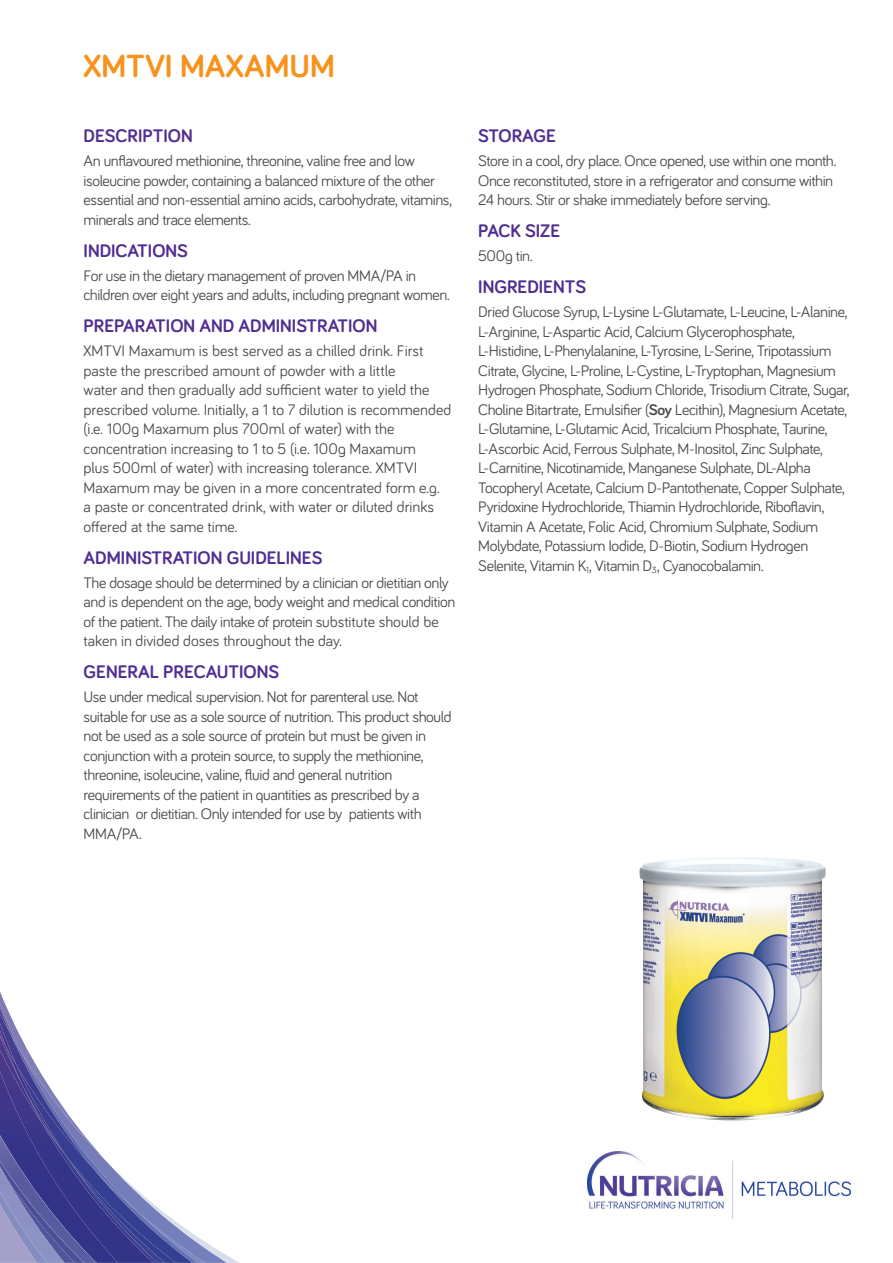
<style>
.page{position:relative;width:893px;height:1263px;background:#fff}
.page>*{position:absolute;margin:0;border:0;box-sizing:border-box;transform-origin:0 0}
.t1{font:700 33px "Bariol";color:#f7931d}
.t2{font:700 18.75px "Bariol";color:#502e92}
.t3{font:15.75px/19.5px "Bariol";letter-spacing:-.025em;color:#4b4c4d}
.t4{font:15.75px/19.5px "Bariol";color:#4b4c4d}
.s1{font-weight:700}
</style>
<div class="page">
<img style="left:587px;top:1151px;width:263px;height:68px">
<svg style="left:193px;top:1234px;width:47px;height:29px"></svg>
<img style="left:0;top:1008px;width:193px;height:255px">
<img style="left:0;top:1014px;width:93px;height:154px">
<img style="left:66px;top:1156px;width:110px;height:107px">
<img style="left:639px;top:857px;width:186px;height:263px">
<h1 class="t1" style="left:84px;top:54px;width:253px">XMTVI MAXAMUM</h1>
<p class="t2" style="left:84px;top:129px;width:111px">DESCRIPTION</p>
<p class="t3" style="left:84px;top:153px;width:370px">An unflavoured methionine, threonine, valine free and low isoleucine powder, containing a balanced mixture of the other essential and non-essential amino acids, carbohydrate, vitamins, minerals and trace elements.</p>
<p class="t2" style="left:84px;top:244px;width:106px">INDICATIONS</p>
<p class="t3" style="left:84px;top:267px;width:368px">For use in the dietary management of proven MMA/PA in children over eight years and adults, including pregnant women.</p>
<p class="t2" style="left:84px;top:319px;width:295px">PREPARATION AND ADMINISTRATION</p>
<p class="t4" style="left:84px;top:343px;width:369px">XMTVI Maxamum is best served as a chilled drink. First paste the prescribed amount of powder with a little<br>water and then gradually add sufficient water to yield the prescribed volume. Initially, a 1 to 7 dilution is recommended (i.e. 100g Maxamum plus 700ml of water) with the concentration increasing to 1 to 5 (i.e. 100g Maxamum<br>plus 500ml of water) with increasing tolerance. XMTVI Maxamum may be given in a more concentrated form e.g.<br>a paste or concentrated drink, with water or diluted drinks offered at the same time.</p>
<p class="t2" style="left:84px;top:551px;width:240px">ADMINISTRATION GUIDELINES</p>
<p class="t3" style="left:84px;top:574px;width:373px">The dosage should be determined by a clinician or dietitian only and is dependent on the age, body weight and medical condition of the patient. The daily intake of protein substitute should be taken in divided doses throughout the day.</p>
<p class="t2" style="left:84px;top:665px;width:197px">GENERAL PRECAUTIONS</p>
<p class="t3" style="left:84px;top:689px;width:369px">Use under medical supervision. Not for parenteral use. Not suitable for use as a sole source of nutrition. This product should not be used as a sole source of protein but must be given in conjunction with a protein source, to supply the methionine, threonine, isoleucine, valine, fluid and general nutrition requirements of the patient in quantities as prescribed by a clinician or dietitian. Only intended for use by patients with MMA/PA.</p>
<p class="t2" style="left:478px;top:129px;width:79px">STORAGE</p>
<p class="t3" style="left:478px;top:153px;width:359px">Store in a cool, dry place. Once opened, use within one month.<br>Once reconstituted, store in a refrigerator and consume within<br>24 hours. Stir or shake immediately before serving.</p>
<p class="t2" style="left:478px;top:224px;width:83px">PACK SIZE</p>
<p class="t3" style="left:478px;top:248px;width:56px">500g tin.</p>
<p class="t2" style="left:478px;top:280px;width:109px">INGREDIENTS</p>
<p class="t3" style="left:478px;top:304px;width:372px">Dried Glucose Syrup, L-Lysine L-Glutamate, L-Leucine, L-Alanine, L-Arginine, L-Aspartic Acid, Calcium Glycerophosphate, L-Histidine, L-Phenylalanine, L-Tyrosine, L-Serine, Tripotassium Citrate, Glycine, L-Proline, L-Cystine, L-Tryptophan, Magnesium Hydrogen Phosphate, Sodium Chloride, Trisodium Citrate, Sugar, Choline Bitartrate, Emulsifier (<span class="s1">Soy</span> Lecithin), Magnesium Acetate, L-Glutamine, L-Glutamic Acid, Tricalcium Phosphate, Taurine, L-Ascorbic Acid, Ferrous Sulphate, M-Inositol, Zinc Sulphate, L-Carnitine, Nicotinamide, Manganese Sulphate, DL-Alpha Tocopheryl Acetate, Calcium D-Pantothenate, Copper Sulphate, Pyridoxine Hydrochloride, Thiamin Hydrochloride, Riboflavin, Vitamin A Acetate, Folic Acid, Chromium Sulphate, Sodium Molybdate, Potassium Iodide, D-Biotin, Sodium Hydrogen Selenite, Vitamin K<sub>1</sub>, Vitamin D<sub>3</sub>, Cyanocobalamin.</p>
</div>
